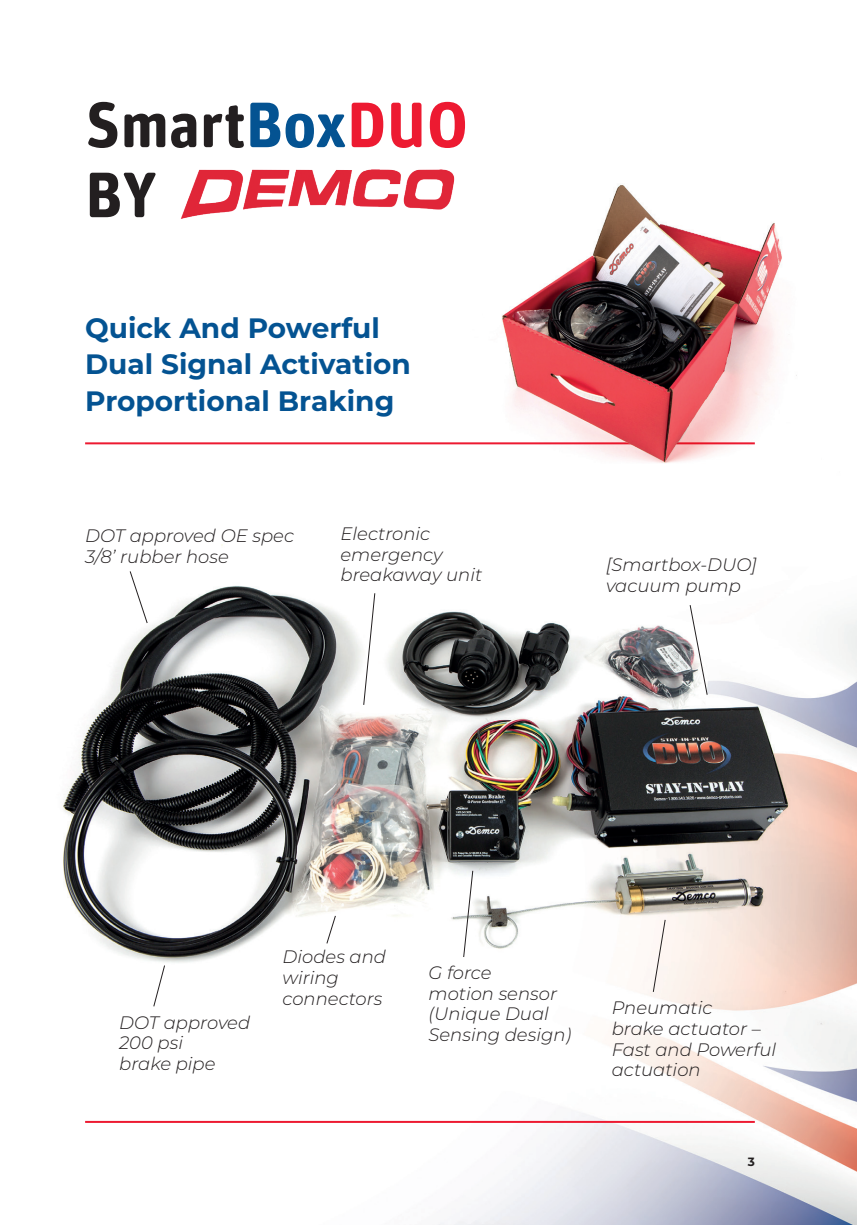
<style>
.page{position:relative;width:857px;height:1225px;background:#fff}
.page>*{position:absolute;margin:0;border:0;box-sizing:border-box;transform-origin:0 0}
.t1{font:700 64px "Unit Rounded Pro";letter-spacing:.005em;color:#231f20}
.t2{font:700 28px "Montserrat";color:#045392}
.t3{font:italic 300 18px/20.6px "Montserrat";color:#231f20}
.t4{font:700 12px "Montserrat";color:#231f20}
.s1{color:#045392}
.s2{color:#ed1a31}
</style>
<div class="page">
<img style="left:85px;top:1055px;width:771px;height:170px">
<img style="left:62px;top:544px;width:794px;height:511px">
<hr style="left:85px;top:442px;width:669px;height:2px;background:#ed1a31">
<img style="left:405px;top:185px;width:392px;height:278px">
<svg style="left:688px;top:604px;width:20px;height:92px"></svg>
<svg style="left:325px;top:914px;width:11px;height:30px"></svg>
<svg style="left:152px;top:964px;width:14px;height:43px"></svg>
<svg style="left:362px;top:592px;width:13px;height:114px"></svg>
<svg style="left:129px;top:570px;width:19px;height:54px"></svg>
<svg style="left:462px;top:869px;width:11px;height:89px"></svg>
<svg style="left:651px;top:918px;width:15px;height:75px"></svg>
<img style="left:181px;top:169px;width:300px;height:64px">
<hr style="left:85px;top:1121px;width:669px;height:2px;background:#ed1a31">
<p class="t1" style="left:85px;top:79px;width:384px">Smart<span class="s1">Box</span><span class="s2">DUO</span></p>
<p class="t1" style="left:85px;top:149px;width:73px">BY</p>
<p class="t2" style="left:85px;top:307px;width:296px">Quick And Powerful</p>
<p class="t2" style="left:85px;top:344px;width:327px">Dual Signal Activation</p>
<p class="t2" style="left:85px;top:381px;width:310px">Proportional Braking</p>
<p class="t3" style="left:85px;top:525px;width:210px">DOT approved OE spec<br>3/8’ rubber hose</p>
<p class="t3" style="left:340px;top:523px;width:91px">Electronic</p>
<p class="t3" style="left:340px;top:543px;width:143px">emergency breakaway unit</p>
<p class="t3" style="left:605px;top:553px;width:153px">[Smartbox-DUO]</p>
<p class="t3" style="left:605px;top:574px;width:136px">vacuum pump</p>
<p class="t3" style="left:119px;top:1011px;width:132px">DOT approved</p>
<p class="t3" style="left:119px;top:1032px;width:65px">200 psi</p>
<p class="t3" style="left:119px;top:1052px;width:98px">brake pipe</p>
<p class="t3" style="left:282px;top:946px;width:105px">Diodes and</p>
<p class="t3" style="left:282px;top:966px;width:58px">wiring</p>
<p class="t3" style="left:282px;top:987px;width:101px">connectors</p>
<p class="t3" style="left:428px;top:962px;width:64px">G force</p>
<p class="t3" style="left:428px;top:982px;width:130px">motion sensor</p>
<p class="t3" style="left:428px;top:1003px;width:122px">(Unique Dual</p>
<p class="t3" style="left:428px;top:1023px;width:144px">Sensing design)</p>
<p class="t3" style="left:611px;top:997px;width:102px">Pneumatic</p>
<p class="t3" style="left:611px;top:1017px;width:150px">brake actuator –</p>
<p class="t3" style="left:611px;top:1038px;width:166px">Fast and Powerful</p>
<p class="t3" style="left:611px;top:1059px;width:90px">actuation</p>
<p class="t4" style="left:747px;top:1152px;width:9px">3</p>
</div>
